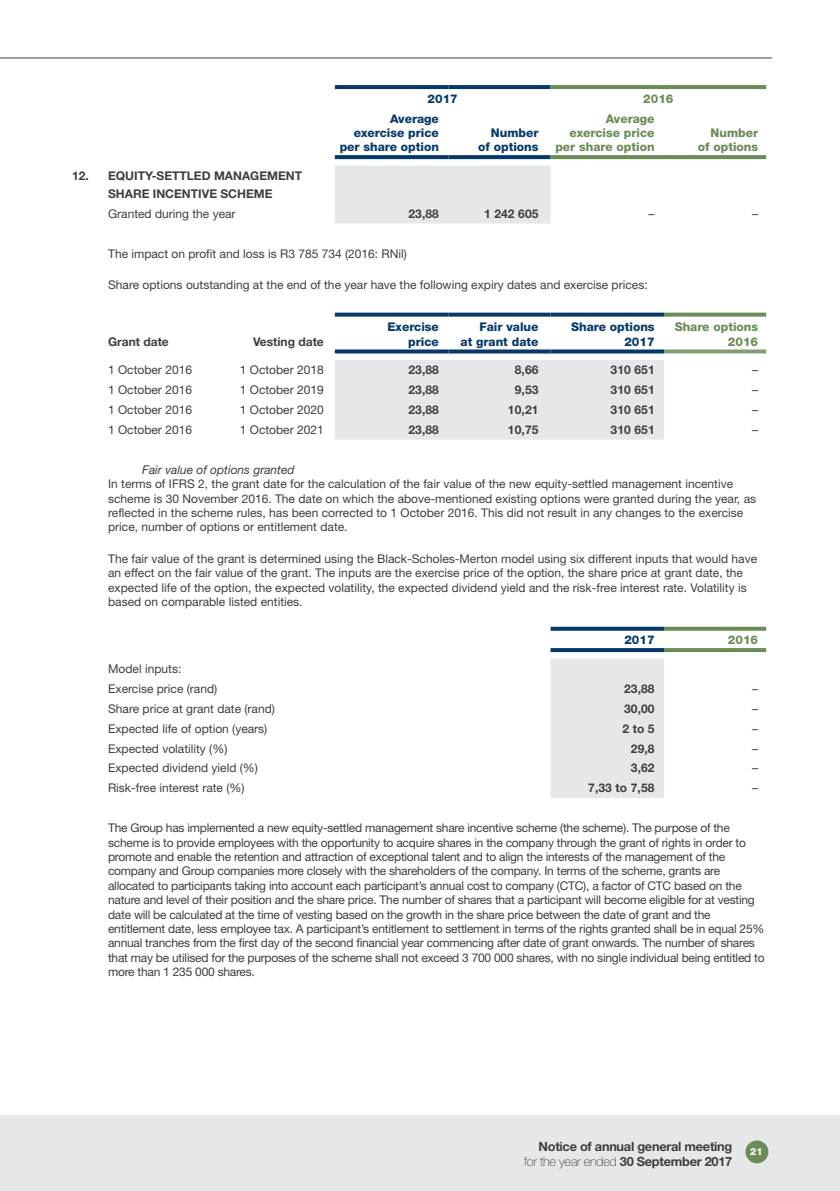
<style>
.page{position:relative;width:840px;height:1191px;background:#fff}
.page>*{position:absolute;margin:0;border:0;box-sizing:border-box;transform-origin:0 0}
.t1{font:100 12.8px "Helvetica Neue LT Std";letter-spacing:-.02em;color:#3e3e3f}
.t2{font:700 12.8px "Helvetica Neue LT Std";letter-spacing:-.02em;color:#3e3e3f}
.t3{font:12px/14.4px "Helvetica Neue LT Std";color:#3e3e3f}
.t4{font:12px/14.4px "Helvetica Neue LT Std";letter-spacing:-.02em;color:#3e3e3f}
.t5{font:700 12px/18px "Helvetica Neue LT Std";color:#3e3e3f;text-align:center}
.t6{font:800 12px/14.4px "Helvetica Neue LT Std";color:#063969;text-align:right}
.t7{font:800 12px/14.4px "Helvetica Neue LT Std";color:#6b8c57;text-align:right}
.t8{font:italic 12px "Helvetica Neue LT Std";color:#3e3e3f}
.t9{font:800 10px "Helvetica Neue LT Std";color:#fff}
.s1{font-weight:700}
</style>
<div class="page">
<div style="left:0;top:1115px;width:839px;height:76px;background:#e6e7e9"></div>
<div style="left:745px;top:1140px;width:23px;height:23px;background:#6b8c57;border-radius:50%"></div>
<hr style="left:0;top:58px;width:771px;height:1px;background:#3e3e3f">
<svg style="left:334px;top:166px;width:329px;height:632px"></svg>
<svg style="left:663px;top:349px;width:102px;height:4px"></svg>
<svg style="left:663px;top:313px;width:102px;height:4px"></svg>
<svg style="left:334px;top:85px;width:114px;height:4px"></svg>
<svg style="left:448px;top:85px;width:102px;height:4px"></svg>
<svg style="left:334px;top:155px;width:114px;height:4px"></svg>
<svg style="left:448px;top:155px;width:102px;height:4px"></svg>
<svg style="left:334px;top:313px;width:114px;height:4px"></svg>
<svg style="left:448px;top:313px;width:102px;height:4px"></svg>
<svg style="left:550px;top:313px;width:113px;height:4px"></svg>
<svg style="left:334px;top:349px;width:114px;height:4px"></svg>
<svg style="left:448px;top:349px;width:102px;height:4px"></svg>
<svg style="left:550px;top:349px;width:113px;height:4px"></svg>
<svg style="left:550px;top:627px;width:113px;height:4px"></svg>
<svg style="left:550px;top:648px;width:113px;height:4px"></svg>
<svg style="left:550px;top:155px;width:113px;height:4px"></svg>
<svg style="left:663px;top:155px;width:102px;height:4px"></svg>
<svg style="left:663px;top:627px;width:102px;height:4px"></svg>
<svg style="left:663px;top:648px;width:102px;height:4px"></svg>
<hr style="left:550px;top:85px;width:113px;height:4px;background:#6b8c57">
<hr style="left:663px;top:85px;width:102px;height:4px;background:#6b8c57">
<p class="t6" style="left:427px;top:91px;width:32px">2017</p>
<p class="t7" style="left:643px;top:91px;width:32px">2016</p>
<p class="t6" style="left:339px;top:111px;width:101px">Average exercise price per share option</p>
<p class="t7" style="left:555px;top:111px;width:101px">Average exercise price per share option</p>
<p class="t6" style="left:478px;top:125px;width:62px">Number of options</p>
<p class="t7" style="left:697px;top:125px;width:62px">Number of options</p>
<p class="t5" style="left:72px;top:166px;width:231px">12. EQUITY-SETTLED MANAGEMENT<br>SHARE INCENTIVE SCHEME</p>
<p class="t3" style="left:108px;top:206px;width:129px">Granted during the year</p>
<p class="t5" style="left:408px;top:204px;width:32px">23,88</p>
<p class="t5" style="left:484px;top:204px;width:56px">1 242 605</p>
<p class="t4" style="left:648px;top:206px;width:7px">–</p>
<p class="t4" style="left:751px;top:206px;width:7px">–</p>
<p class="t3" style="left:108px;top:246px;width:300px">The impact on profit and loss is R3 785 734 (2016: RNil)</p>
<p class="t3" style="left:108px;top:277px;width:540px">Share options outstanding at the end of the year have the following expiry dates and exercise prices:</p>
<p class="t5" style="left:108px;top:332px;width:62px">Grant date</p>
<p class="t5" style="left:253px;top:332px;width:72px">Vesting date</p>
<p class="t6" style="left:387px;top:320px;width:53px">Exercise price</p>
<p class="t6" style="left:460px;top:320px;width:79px">Fair value<br>at grant date</p>
<p class="t6" style="left:571px;top:320px;width:85px">Share options<br>2017</p>
<p class="t7" style="left:674px;top:320px;width:85px">Share options<br>2016</p>
<p class="t3" style="left:108px;top:362px;width:85px">1 October 2016</p>
<p class="t3" style="left:240px;top:362px;width:85px">1 October 2018</p>
<p class="t5" style="left:408px;top:361px;width:32px">23,88</p>
<p class="t5" style="left:514px;top:361px;width:25px">8,66</p>
<p class="t5" style="left:610px;top:361px;width:46px">310 651</p>
<p class="t4" style="left:751px;top:362px;width:7px">–</p>
<p class="t3" style="left:108px;top:382px;width:85px">1 October 2016</p>
<p class="t3" style="left:240px;top:382px;width:85px">1 October 2019</p>
<p class="t5" style="left:408px;top:380px;width:32px">23,88</p>
<p class="t5" style="left:514px;top:380px;width:25px">9,53</p>
<p class="t5" style="left:610px;top:380px;width:46px">310 651</p>
<p class="t4" style="left:751px;top:382px;width:7px">–</p>
<p class="t3" style="left:108px;top:402px;width:85px">1 October 2016</p>
<p class="t3" style="left:240px;top:402px;width:85px">1 October 2020</p>
<p class="t5" style="left:408px;top:400px;width:32px">23,88</p>
<p class="t5" style="left:507px;top:400px;width:32px">10,21</p>
<p class="t5" style="left:610px;top:400px;width:46px">310 651</p>
<p class="t4" style="left:751px;top:402px;width:7px">–</p>
<p class="t3" style="left:108px;top:422px;width:85px">1 October 2016</p>
<p class="t3" style="left:240px;top:422px;width:85px">1 October 2021</p>
<p class="t5" style="left:408px;top:420px;width:32px">23,88</p>
<p class="t5" style="left:507px;top:420px;width:32px">10,75</p>
<p class="t5" style="left:610px;top:420px;width:46px">310 651</p>
<p class="t4" style="left:751px;top:422px;width:7px">–</p>
<p class="t8" style="left:142px;top:462px;width:154px">Fair value of options granted</p>
<p class="t3" style="left:108px;top:476px;width:649px">In terms of IFRS 2, the grant date for the calculation of the fair value of the new equity-settled management incentive scheme is 30 November 2016. The date on which the above-mentioned existing options were granted during the year, as reflected in the scheme rules, has been corrected to 1 October 2016. This did not result in any changes to the exercise price, number of options or entitlement date.</p>
<p class="t3" style="left:108px;top:551px;width:650px">The fair value of the grant is determined using the Black-Scholes-Merton model using six different inputs that would have an effect on the fair value of the grant. The inputs are the exercise price of the option, the share price at grant date, the expected life of the option, the expected volatility, the expected dividend yield and the risk-free interest rate. Volatility is based on comparable listed entities.</p>
<p class="t6" style="left:624px;top:633px;width:32px">2017</p>
<p class="t7" style="left:727px;top:633px;width:32px">2016</p>
<p class="t3" style="left:108px;top:658px;width:111px;line-height:20px">Model inputs:<br>Exercise price (rand)</p>
<p class="t5" style="left:623px;top:679px;width:32px">23,88</p>
<p class="t4" style="left:751px;top:681px;width:7px">–</p>
<p class="t3" style="left:108px;top:701px;width:168px">Share price at grant date (rand)</p>
<p class="t5" style="left:623px;top:699px;width:32px">30,00</p>
<p class="t4" style="left:751px;top:701px;width:7px">–</p>
<p class="t3" style="left:108px;top:721px;width:161px">Expected life of option (years)</p>
<p class="t5" style="left:622px;top:719px;width:34px">2 to 5</p>
<p class="t4" style="left:751px;top:721px;width:7px">–</p>
<p class="t3" style="left:108px;top:741px;width:121px">Expected volatility (%)</p>
<p class="t5" style="left:630px;top:739px;width:25px">29,8</p>
<p class="t4" style="left:751px;top:741px;width:7px">–</p>
<p class="t3" style="left:108px;top:761px;width:151px">Expected dividend yield (%)</p>
<p class="t5" style="left:630px;top:759px;width:25px">3,62</p>
<p class="t4" style="left:751px;top:761px;width:7px">–</p>
<p class="t3" style="left:108px;top:780px;width:138px">Risk-free interest rate (%)</p>
<p class="t5" style="left:588px;top:779px;width:68px">7,33 to 7,58</p>
<p class="t4" style="left:751px;top:780px;width:7px">–</p>
<p class="t4" style="left:108px;top:820px;width:657px">The Group has implemented a new equity-settled management share incentive scheme (the scheme). The purpose of the scheme is to provide employees with the opportunity to acquire shares in the company through the grant of rights in order to promote and enable the retention and attraction of exceptional talent and to align the interests of the management of the company and Group companies more closely with the shareholders of the company. In terms of the scheme, grants are allocated to participants taking into account each participant’s annual cost to company (CTC), a factor of CTC based on the nature and level of their position and the share price. The number of shares that a participant will become eligible for at vesting date will be calculated at the time of vesting based on the growth in the share price between the date of grant and the entitlement date, less employee tax. A participant’s entitlement to settlement in terms of the rights granted shall be in equal 25% annual tranches from the first day of the second financial year commencing after date of grant onwards. The number of shares that may be utilised for the purposes of the scheme shall not exceed 3 700 000 shares, with no single individual being entitled to more than 1 235 000 shares.</p>
<p class="t2" style="left:538px;top:1138px;width:195px">Notice of annual general meeting</p>
<p class="t9" style="left:749px;top:1146px;width:14px">21</p>
<p class="t1" style="left:524px;top:1154px;width:210px">for the year ended <span class="s1">30 September 2017</span></p>
</div>
